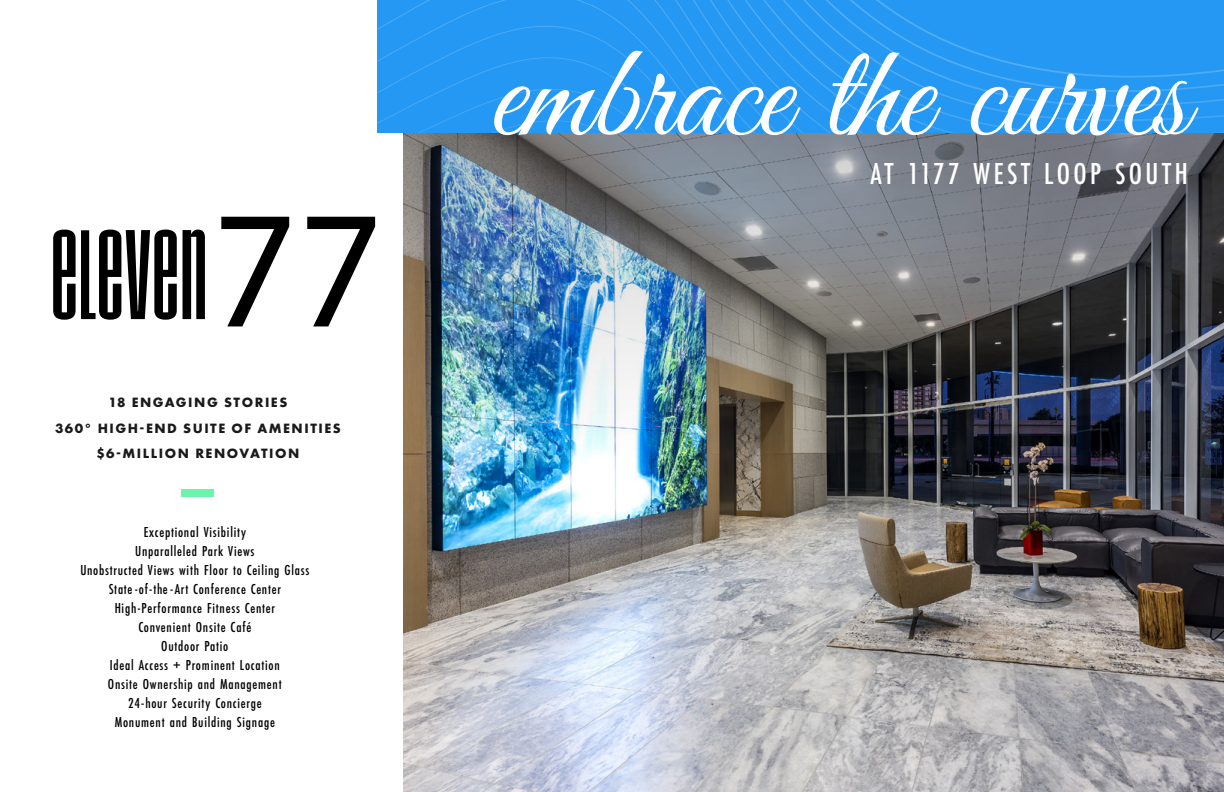
<style>
.page{position:relative;width:1224px;height:792px;background:#fff}
.page>*{position:absolute;margin:0;border:0;box-sizing:border-box;transform-origin:0 0}
.t1{font:135.6px "Great Vibes";color:#fff}
.t2{font:500 31.5px "Futura PT Cond";letter-spacing:.105em;color:#fff}
.t3{font:500 15px/19px "Futura PT Cond";letter-spacing:.05em;color:#000;text-align:center}
.t4{font:700 14px/25.8px "Futura PT";letter-spacing:.11em;color:#1a1a1a;text-align:center}
</style>
<div class="page">
<div style="left:181px;top:489px;width:32px;height:7px;background:#6df4aa"></div>
<svg style="left:53px;top:230px;width:124px;height:90px"></svg>
<svg style="left:183px;top:230px;width:22px;height:89px"></svg>
<svg style="left:221px;top:217px;width:68px;height:109px"></svg>
<svg style="left:307px;top:217px;width:68px;height:109px"></svg>
<img style="left:403px;top:597px;width:821px;height:195px">
<img style="left:403px;top:133px;width:821px;height:464px">
<svg style="left:378px;top:0;width:846px;height:133px;background:#2799f3"></svg>
<p class="t4" style="left:55px;top:389px;width:287px">18 ENGAGING STORIES<br>360° HIGH-END SUITE OF AMENITIES $6-MILLION RENOVATION</p>
<p class="t3" style="left:80px;top:522px;width:231px">Exceptional Visibility<br>Unparalleled Park Views<br>Unobstructed Views with Floor to Ceiling Glass<br>State-of-the-Art Conference Center<br>High-Performance Fitness Center<br>Convenient Onsite Café<br>Outdoor Patio<br>Ideal Access + Prominent Location<br>Onsite Ownership and Management<br>24-hour Security Concierge<br>Monument and Building Signage</p>
<h1 class="t1" style="left:490px;top:19px;width:700px">embrace the curves</h1>
<h2 class="t2" style="left:870px;top:155px;width:319px">AT 1177 WEST LOOP SOUTH</h2>
</div>
